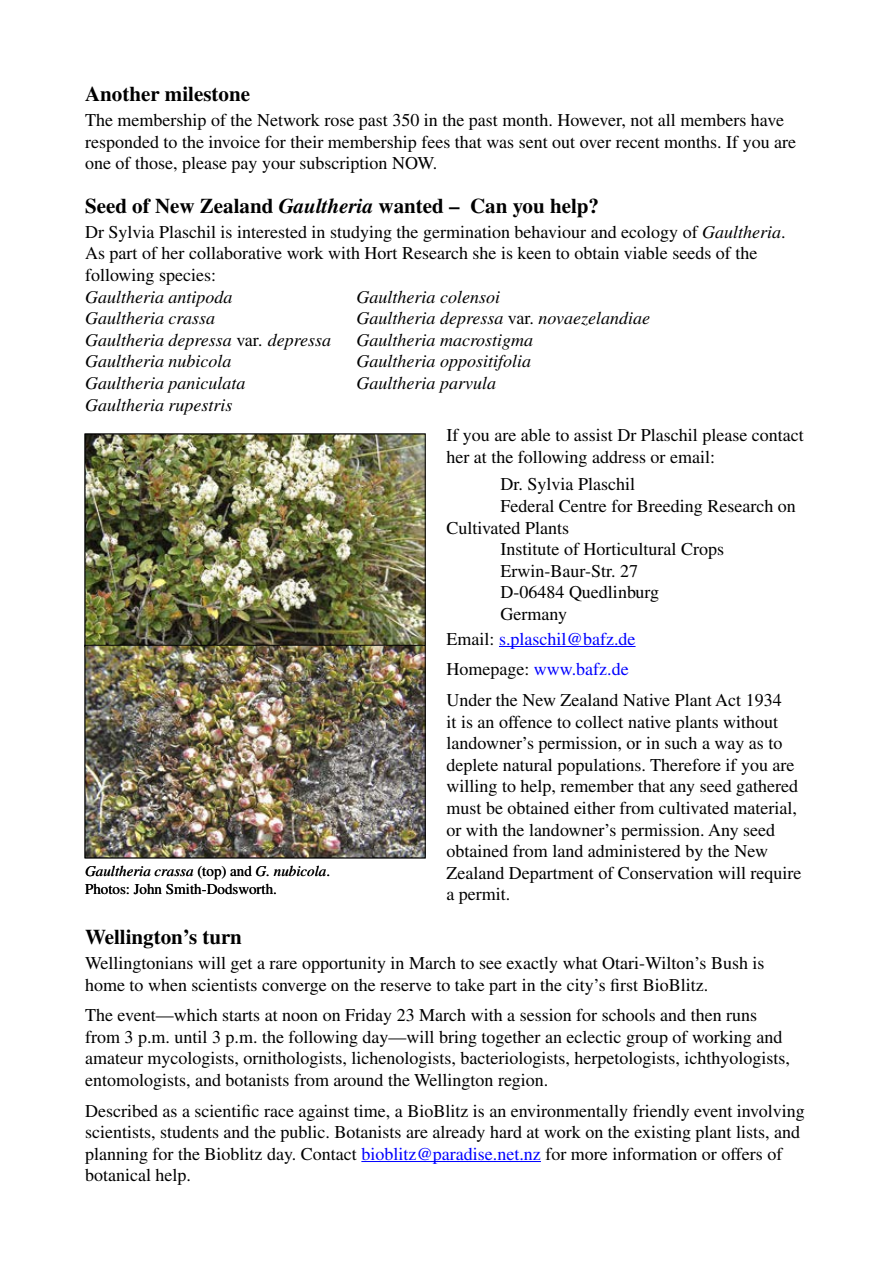
<style>
.page{position:relative;width:893px;height:1263px;background:#fff}
.page>*{position:absolute;margin:0;border:0;box-sizing:border-box;transform-origin:0 0}
.t1{font:700 21px "Times";color:#000}
.t2{font:18px/21.6px "Times";color:#000}
.t3{font:italic 18px "Times";color:#000}
.t4{font:15px/18px "Times";color:#000}
.s1{font-style:italic}
.s2{font-style:normal}
.s3{color:#00f}
</style>
<div class="page">
<hr style="left:499px;top:646px;width:137px;height:1px;background:#00f">
<hr style="left:361px;top:1161px;width:180px;height:1px;background:#00f">
<img style="left:87px;top:436px;width:337px;height:209px">
<img style="left:87px;top:647px;width:337px;height:209px">
<div style="left:85px;top:434px;width:341px;height:213px;border:1px solid #000"></div>
<div style="left:85px;top:645px;width:341px;height:213px;border:1px solid #000"></div>
<p class="t1" style="left:85px;top:82px;width:167px">Another milestone</p>
<p class="t2" style="left:85px;top:109px;width:713px">The membership of the Network rose past 350 in the past month. However, not all members have responded to the invoice for their membership fees that was sent out over recent months. If you are one of those, please pay your subscription NOW.</p>
<p class="t1" style="left:85px;top:194px;width:516px">Seed of New Zealand <span class="s1">Gaultheria</span> wanted – Can you help?</p>
<p class="t2" style="left:85px;top:221px;width:702px">Dr Sylvia Plaschil is interested in studying the germination behaviour and ecology of <span class="s1">Gaultheria</span>.<br>As part of her collaborative work with Hort Research she is keen to obtain viable seeds of the following species:</p>
<p class="t3" style="left:85px;top:287px;width:149px">Gaultheria antipoda</p>
<p class="t3" style="left:357px;top:287px;width:145px">Gaultheria colensoi</p>
<p class="t3" style="left:85px;top:308px;width:132px">Gaultheria crassa</p>
<p class="t3" style="left:357px;top:308px;width:295px">Gaultheria depressa <span class="s2">var.</span> novaezelandiae</p>
<p class="t3" style="left:85px;top:330px;width:248px">Gaultheria depressa <span class="s2">var</span>. depressa</p>
<p class="t3" style="left:357px;top:330px;width:178px">Gaultheria macrostigma</p>
<p class="t3" style="left:85px;top:352px;width:148px">Gaultheria nubicola</p>
<p class="t3" style="left:357px;top:352px;width:176px">Gaultheria oppositifolia</p>
<p class="t3" style="left:85px;top:373px;width:162px">Gaultheria paniculata</p>
<p class="t3" style="left:357px;top:373px;width:141px">Gaultheria parvula</p>
<p class="t3" style="left:85px;top:395px;width:149px">Gaultheria rupestris</p>
<p class="t2" style="left:446px;top:424px;width:359px">If you are able to assist Dr Plaschil please contact her at the following address or email:</p>
<p class="t2" style="left:500px;top:473px;width:136px">Dr. Sylvia Plaschil</p>
<p class="t2" style="left:500px;top:495px;width:297px">Federal Centre for Breeding Research on</p>
<p class="t2" style="left:446px;top:517px;width:124px">Cultivated Plants</p>
<p class="t2" style="left:500px;top:538px;width:225px">Institute of Horticultural Crops</p>
<p class="t2" style="left:500px;top:560px;width:139px">Erwin-Baur-Str. 27</p>
<p class="t2" style="left:500px;top:581px;width:160px">D-06484 Quedlinburg</p>
<p class="t2" style="left:500px;top:603px;width:68px">Germany</p>
<p class="t2" style="left:446px;top:623px;width:337px;line-height:30.6px">Email: <span class="s3">s.plaschil@bafz.de<br></span>Homepage: <span class="s3">www.bafz.de<br></span>Under the New Zealand Native Plant Act 1934</p>
<p class="t2" style="left:446px;top:710px;width:356px">it is an offence to collect native plants without landowner’s permission, or in such a way as to deplete natural populations. Therefore if you are willing to help, remember that any seed gathered must be obtained either from cultivated material, or with the landowner’s permission. Any seed obtained from land administered by the New Zealand Department of Conservation will require a permit.</p>
<p class="t1" style="left:85px;top:925px;width:158px">Wellington’s turn</p>
<p class="t2" style="left:85px;top:952px;width:681px">Wellingtonians will get a rare opportunity in March to see exactly what Otari-Wilton’s Bush is home to when scientists converge on the reserve to take part in the city’s first BioBlitz.</p>
<p class="t2" style="left:85px;top:1004px;width:706px">The event—which starts at noon on Friday 23 March with a session for schools and then runs from 3 p.m. until 3 p.m. the following day—will bring together an eclectic group of working and amateur mycologists, ornithologists, lichenologists, bacteriologists, herpetologists, ichthyologists, entomologists, and botanists from around the Wellington region.</p>
<p class="t2" style="left:85px;top:1099px;width:721px">Described as a scientific race against time, a BioBlitz is an environmentally friendly event involving scientists, students and the public. Botanists are already hard at work on the existing plant lists, and planning for the Bioblitz day. Contact <span class="s3">bioblitz@paradise.net.nz</span> for more information or offers of botanical help.</p>
<p class="t4" style="left:85px;top:862px;width:247px"><span class="s1">Gaultheria crassa</span> (top) and <span class="s1">G. nubicola</span>.<br>Photos: John Smith-Dodsworth.</p>
</div>
